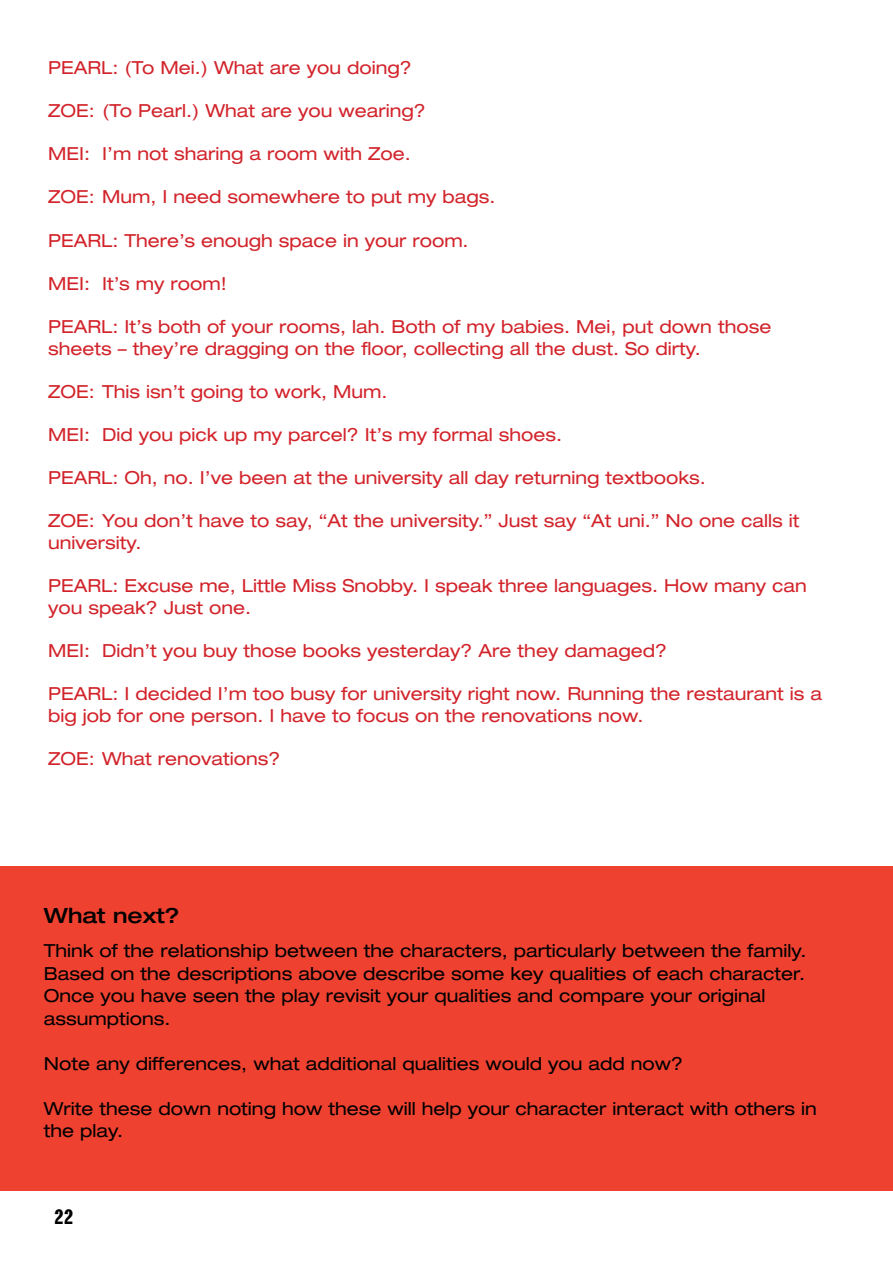
<style>
.page{position:relative;width:893px;height:1263px;background:#fff}
.page>*{position:absolute;margin:0;border:0;box-sizing:border-box;transform-origin:0 0}
.t1{font:500 expanded 21px "Helvetica Neue LT Std";color:#000}
.t2{font:21px "State Sans Bold Cond";color:#000}
.t3{font:expanded 18px/21.6px "Helvetica Neue LT Std";color:#d2232a}
.t4{font:expanded 18px/22.5px "Helvetica Neue LT Std";color:#000}
</style>
<div class="page">
<div style="left:0;top:866px;width:893px;height:325px;background:#ef4130"></div>
<p class="t3" style="left:48px;top:56px;width:365px">PEARL: (To Mei.) What are you doing?</p>
<p class="t3" style="left:48px;top:100px;width:379px">ZOE: (To Pearl.) What are you wearing?</p>
<p class="t3" style="left:48px;top:143px;width:364px">MEI: I’m not sharing a room with Zoe.</p>
<p class="t3" style="left:48px;top:186px;width:449px">ZOE: Mum, I need somewhere to put my bags.</p>
<p class="t3" style="left:48px;top:229px;width:422px">PEARL: There’s enough space in your room.</p>
<p class="t3" style="left:48px;top:272px;width:180px">MEI: It’s my room!</p>
<p class="t3" style="left:48px;top:316px;width:725px">PEARL: It’s both of your rooms, lah. Both of my babies. Mei, put down those sheets – they’re dragging on the floor, collecting all the dust. So dirty.</p>
<p class="t3" style="left:48px;top:380px;width:341px">ZOE: This isn’t going to work, Mum.</p>
<p class="t3" style="left:48px;top:424px;width:516px">MEI: Did you pick up my parcel? It’s my formal shoes.</p>
<p class="t3" style="left:48px;top:467px;width:659px">PEARL: Oh, no. I’ve been at the university all day returning textbooks.</p>
<p class="t3" style="left:48px;top:510px;width:753px">ZOE: You don’t have to say, “At the university.” Just say “At uni.” No one calls it university.</p>
<p class="t3" style="left:48px;top:575px;width:760px">PEARL: Excuse me, Little Miss Snobby. I speak three languages. How many can you speak? Just one.</p>
<p class="t3" style="left:48px;top:640px;width:620px">MEI: Didn’t you buy those books yesterday? Are they damaged?</p>
<p class="t3" style="left:48px;top:683px;width:775px">PEARL: I decided I’m too busy for university right now. Running the restaurant is a big job for one person. I have to focus on the renovations now.</p>
<p class="t3" style="left:48px;top:748px;width:234px">ZOE: What renovations?</p>
<p class="t1" style="left:44px;top:902px;width:137px">What next?</p>
<p class="t4" style="left:44px;top:939px;width:764px">Think of the relationship between the characters, particularly between the family.<br>Based on the descriptions above describe some key qualities of each character.<br>Once you have seen the play revisit your qualities and compare your original assumptions.</p>
<p class="t4" style="left:44px;top:1052px;width:641px">Note any differences, what additional qualities would you add now?</p>
<p class="t4" style="left:44px;top:1097px;width:774px">Write these down noting how these will help your character interact with others in the play.</p>
<p class="t2" style="left:54px;top:1200px;width:21px">22</p>
</div>
